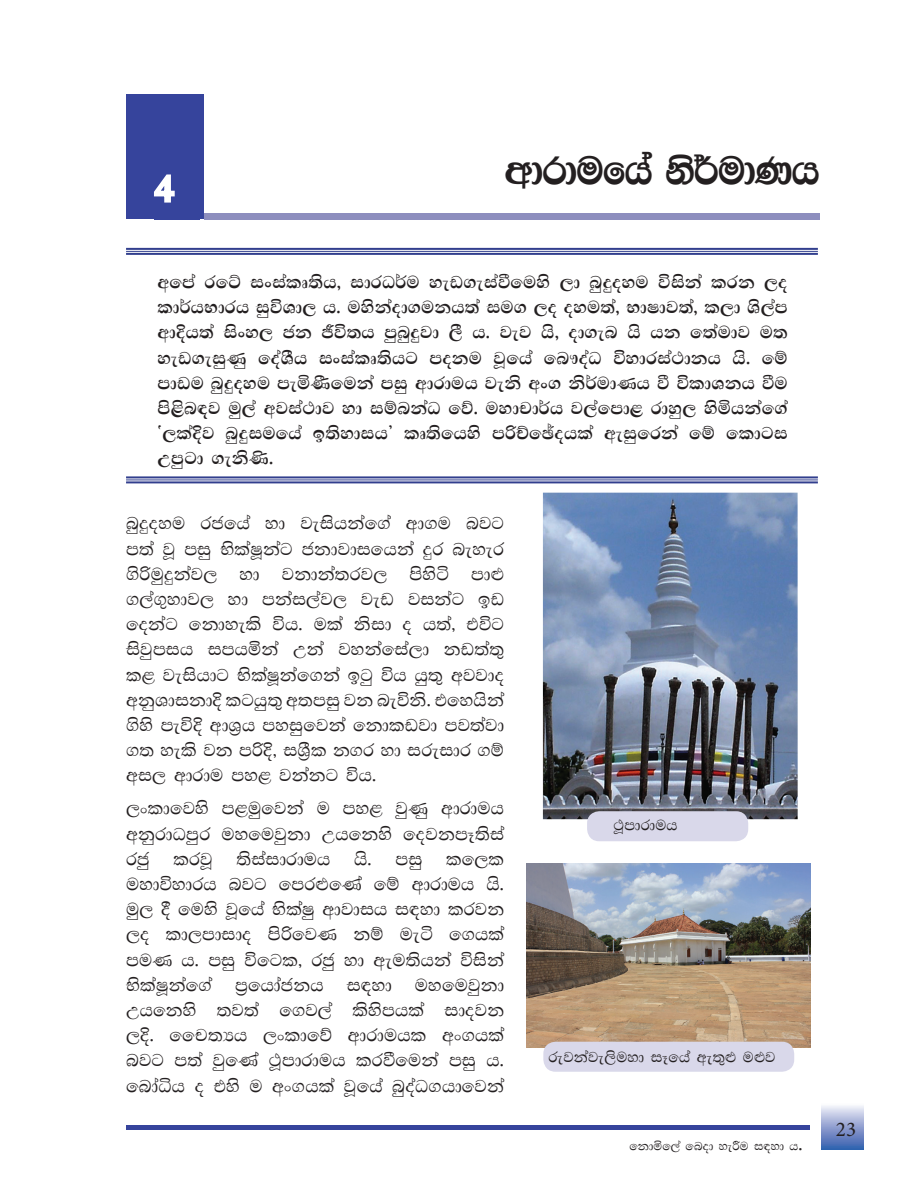
<style>
.page{position:relative;width:914px;height:1197px;background:#fff}
.page>*{position:absolute;margin:0;border:0;box-sizing:border-box;transform-origin:0 0}
.t1{font:42px "FM Emaneex";color:#231f20}
.t2{font:21px/25.2px "FM Abhayax";color:#231f20;text-align:justify}
.t3{font:700 21px/25.2px "FM Ababld";color:#231f20;text-align:justify}
.t4{font:21px "Minion Pro";color:#231f20}
.t5{font:17.5px "FM Abhayax";color:#231f20}
.t6{font:14px "FM Abhayax";color:#231f20}
.s1{font-size:21px}
</style>
<div class="page">
<div style="left:821px;top:1104px;width:42px;height:46px;background:linear-gradient(to bottom,#f5f0f8,#335cad)"></div>
<hr style="left:126px;top:1126px;width:683px;height:4px;background:#36449c">
<hr style="left:126px;top:248px;width:691px;height:2px;background:#323f8e">
<hr style="left:126px;top:251px;width:691px;height:1px;background:#323f8e">
<hr style="left:126px;top:253px;width:691px;height:2px;background:#323f8e">
<hr style="left:126px;top:476px;width:691px;height:2px;background:#323f8e">
<hr style="left:126px;top:479px;width:691px;height:1px;background:#323f8e">
<hr style="left:126px;top:481px;width:691px;height:2px;background:#323f8e">
<img style="left:543px;top:493px;width:254px;height:326px">
<div style="left:587px;top:811px;width:161px;height:30px;background:#d9d8ea;border-radius:12px"></div>
<img style="left:527px;top:863px;width:283px;height:184px">
<div style="left:543px;top:1042px;width:251px;height:30px;background:#d9d8ea;border-radius:12px"></div>
<div style="left:126px;top:94px;width:77px;height:125px;background:#36449c"></div>
<svg style="left:154px;top:174px;width:21px;height:29px"></svg>
<div style="left:204px;top:213px;width:615px;height:6px;background:#8d8ebe"></div>
<h1 class="t1" style="left:505px;top:148px;width:315px">WDRDUFHA KS¾UDKH</h1>
<p class="t3" style="left:158px;top:270px;width:632px">wfma rfÜ ixialD;sh" idrO¾u yev.eiaùfuys,d nqÿoyu úiska lrk ,o ld¾hNdrh iqúYd, h' uyskaod.ukh;a iu. ,o oyu;a" NdIdj;a" l,d Ys,am wdÈh;a isxy, ck Ôú;h mqnqÿjd ,Sh' jej hs" od.en hshk f;audj u; yev.eiqKqfoaYSh ixialD;shg moku jQfha fn!oaO úydria:dkh hs' fï mdvu nqÿoyu meñŒfuka miqwdrduh jekswx. ks¾udKh ù úldYkh ùu ms&lt;sn|j uq,a wjia:dj yd iïnkaO fõ' uydpd¾h j,afmd&lt; rdyq, ysñhkaf.a z,laÈj nqÿiufha b;sydihZ lD;sfhysmßÉfþohla weiqfrka fï fldgi Wmqgd .eks‚'</p>
<p class="t2" style="left:126px;top:511px;width:380px">nqÿoyu rcfha yd jeishkaf.a wd.u njg m;a jQmiqNslaIQkag ckdjdifhka ÿr neyer .sßuqÿkaj, yd jkdka;rj, msysá md¿ .,a.=ydj, yd mkai,aj, jev jikag bv fokag fkdyelsúh' ula ksid o h;a" túg isjqmih imhñka Wka jykafia,d kv;a;= l&lt; jeishdg NslaIQkaf.ka bgqúh hq;= wjjdo wkqYdikdÈ lghq;= w;miqjk neúks' tfyhska .sysmeúÈ wdY%h myiqfjka fkdlvjd mj;ajd .; yelsjk mßÈ" iY%Sl k.r yd ireidr .ï wi, wdrdu my&lt; jkakg úh'</p>
<p class="t2" style="left:126px;top:796px;width:387px;text-align:left">,xldfjys m&lt;uqfjka u my&lt; jqKqwdrduh wkqrdOmqr uyfujqkd WhfkysfojkmE;sia rcq lrjQ ;siaidrduh hs' miq lf,l uydúydrh njg fmr¿fKa fï wdrduh hs' uq, § fuysjQfha NslaIqwdjdih i|yd lrjk ,o ld,mdido msßfjK kï ueá f.hla muK h' miqúfgl" rcqyd weu;shka úiska NslaIQkaf.a m%fhdackh i|yd uyfujqkd Whfkys ;j;a f.j,a lsysmhla idojk ,È' ffp;Hh ,xldfõ wdrduhl wx.hla njg m;a jqfKa :Qmdrduh lrùfuka miqh' fndaêh o tysu wx.hla jQfha nqoaO.hdfjka</p>
<p class="t5" style="left:613px;top:816px;width:66px">:Qmdrduh</p>
<p class="t5" style="left:548px;top:1048px;width:229px">rejkaje,suyd iEfha we;=¿ u¿j</p>
<p class="t6" style="left:629px;top:1139px;width:175px">fkdñf,a fnod yeÍu i|yd h<span class="s1">'</span></p>
<p class="t4" style="left:836px;top:1115px;width:22px">23</p>
</div>
